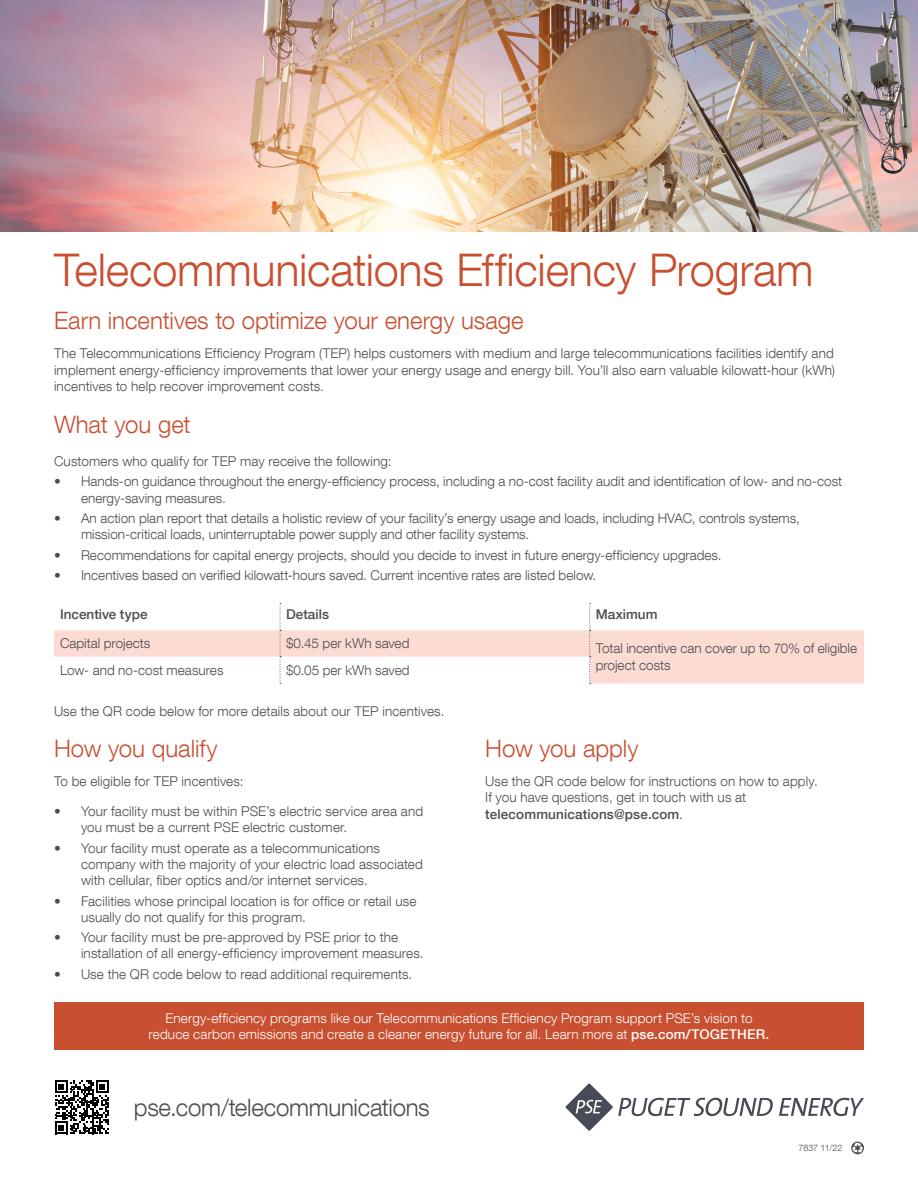
<style>
.page{position:relative;width:918px;height:1188px;background:#fff}
.page>*{position:absolute;margin:0;border:0;box-sizing:border-box;transform-origin:0 0}
.t1{font:300 45px "Helvetica Neue LT Com";letter-spacing:-.005em;color:#c85031}
.t2{font:300 24px "Helvetica Neue LT Com";letter-spacing:-.005em;color:#c85031}
.t3{font:300 24px "Helvetica Neue LT Com";letter-spacing:-.01em;color:#4b4c4d}
.t4{font:300 13.5px/16.2px "Helvetica Neue LT Com";letter-spacing:.005em;color:#4b4c4d}
.t5{font:300 13.5px/16.2px "Helvetica Neue LT Com";letter-spacing:.01em;color:#fff;text-align:center}
.t6{font:500 13.5px "Helvetica Neue LT Com";color:#4b4c4d}
.t7{font:300 9px "Helvetica Neue LT Com";letter-spacing:-.02em;color:#4b4c4d}
.s1{font-weight:500}
</style>
<div class="page">
<img style="left:0;top:0;width:918px;height:231px">
<svg style="left:779px;top:1098px;width:85px;height:18px"></svg>
<svg style="left:565px;top:1083px;width:208px;height:48px"></svg>
<svg style="left:851px;top:1142px;width:13px;height:12px"></svg>
<svg style="left:55px;top:1080px;width:54px;height:54px"></svg>
<svg style="left:54px;top:630px;width:810px;height:54px;fill:#fcdbd3"></svg>
<svg style="left:280px;top:603px;width:1px;height:81px"></svg>
<svg style="left:589px;top:603px;width:2px;height:81px"></svg>
<div style="left:54px;top:1002px;width:810px;height:48px;background:#c85031"></div>
<p class="t1" style="left:54px;top:243px;width:761px">Telecommunications Efficiency Program</p>
<h1 class="t2" style="left:54px;top:305px;width:471px">Earn incentives to optimize your energy usage</h1>
<p class="t4" style="left:54px;top:345px;width:783px;text-align:justify">The Telecommunications Efficiency Program (TEP) helps customers with medium and large telecommunications facilities identify and implement energy-efficiency improvements that lower your energy usage and energy bill. You’ll also earn valuable kilowatt-hour (kWh) incentives to help recover improvement costs.</p>
<h1 class="t2" style="left:54px;top:410px;width:138px">What you get</h1>
<p class="t4" style="left:54px;top:453px;width:339px">Customers who qualify for TEP may receive the following:</p>
<p class="t4" style="left:81px;top:473px;width:763px;text-indent:-27px">• Hands-on guidance throughout the energy-efficiency process, including a no-cost facility audit and identification of low- and no-cost energy-saving measures.</p>
<p class="t4" style="left:81px;top:510px;width:720px;text-indent:-27px">• An action plan report that details a holistic review of your facility’s energy usage and loads, including HVAC, controls systems, mission-critical loads, uninterruptable power supply and other facility systems.</p>
<p class="t4" style="left:54px;top:547px;width:669px">• Recommendations for capital energy projects, should you decide to invest in future energy-efficiency upgrades.</p>
<p class="t4" style="left:54px;top:567px;width:544px">• Incentives based on verified kilowatt-hours saved. Current incentive rates are listed below.</p>
<p class="t6" style="left:60px;top:606px;width:89px">Incentive type</p>
<p class="t6" style="left:286px;top:606px;width:45px">Details</p>
<p class="t6" style="left:596px;top:606px;width:63px">Maximum</p>
<p class="t4" style="left:60px;top:635px;width:92px">Capital projects</p>
<p class="t4" style="left:286px;top:635px;width:125px">$0.45 per kWh saved</p>
<p class="t4" style="left:596px;top:640px;width:263px">Total incentive can cover up to 70% of eligible project costs</p>
<p class="t4" style="left:60px;top:662px;width:165px">Low- and no-cost measures</p>
<p class="t4" style="left:286px;top:662px;width:125px">$0.05 per kWh saved</p>
<p class="t4" style="left:54px;top:703px;width:392px">Use the QR code below for more details about our TEP incentives.</p>
<h1 class="t2" style="left:54px;top:733px;width:165px">How you qualify</h1>
<p class="t4" style="left:54px;top:773px;width:191px">To be eligible for TEP incentives:</p>
<p class="t4" style="left:81px;top:803px;width:344px;text-indent:-27px">• Your facility must be within PSE’s electric service area and you must be a current PSE electric customer.</p>
<p class="t4" style="left:81px;top:839px;width:343px;text-indent:-27px">• Your facility must operate as a telecommunications company with the majority of your electric load associated with cellular, fiber optics and/or internet services.</p>
<p class="t4" style="left:81px;top:892px;width:337px;text-indent:-27px">• Facilities whose principal location is for office or retail use usually do not qualify for this program.</p>
<p class="t4" style="left:81px;top:929px;width:344px;text-indent:-27px">• Your facility must be pre-approved by PSE prior to the installation of all energy-efficiency improvement measures.</p>
<p class="t4" style="left:54px;top:966px;width:360px">• Use the QR code below to read additional requirements.</p>
<h1 class="t2" style="left:485px;top:733px;width:155px">How you apply</h1>
<p class="t4" style="left:485px;top:773px;width:334px">Use the QR code below for instructions on how to apply.<br>If you have questions, get in touch with us at <span class="s1">telecommunications@pse.com</span>.</p>
<p class="t5" style="left:149px;top:1010px;width:622px">Energy-efficiency programs like our Telecommunications Efficiency Program support PSE’s vision to reduce carbon emissions and create a cleaner energy future for all. Learn more at <span class="s1">pse.com/TOGETHER.</span></p>
<p class="t3" style="left:134px;top:1092px;width:297px">pse.com/telecommunications</p>
<p class="t7" style="left:799px;top:1142px;width:45px">7837 11/22</p>
</div>
